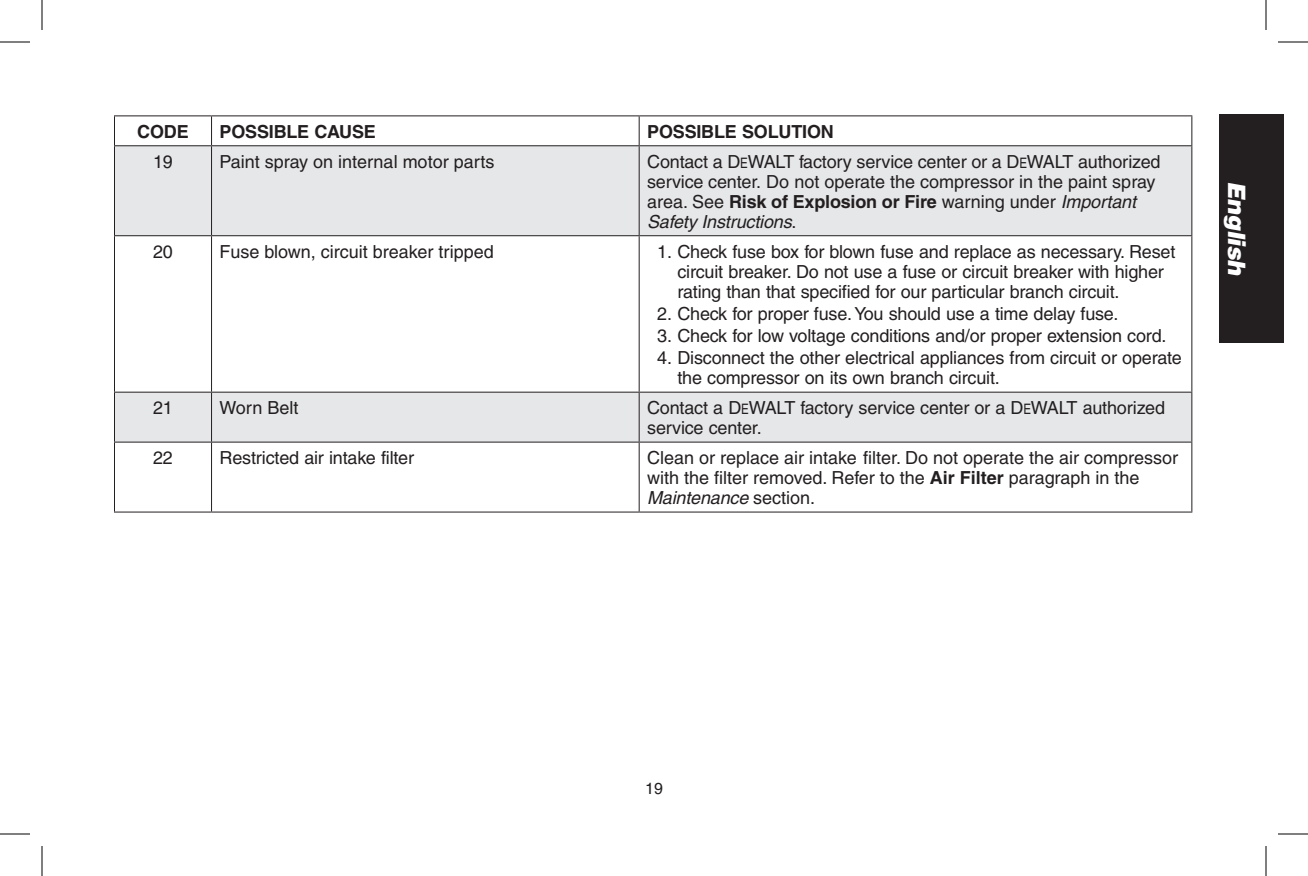
<style>
.page{position:relative;width:1308px;height:876px;background:#fff}
.page>*{position:absolute;margin:0;border:0;box-sizing:border-box;transform-origin:0 0}
.t1{font:italic 900 24px "Helvetica";color:#fff}
.t2{font:18px/20px "Helvetica";letter-spacing:-.01em;color:#231f20}
.t3{font:700 18px "Helvetica";letter-spacing:-.01em;color:#231f20}
.t4{font:16px "Helvetica";color:#231f20}
.s1{font-family:"Helvetica SC800";font-size:14.4px}
.s2{font-weight:700}
.s3{font-style:italic}
</style>
<div class="page">
<div style="left:1219px;top:114px;width:65px;height:228px;background:#231f20"></div>
<svg style="left:115px;top:146px;width:1076px;height:296px"></svg>
<hr style="left:114px;top:115px;width:98px;height:1px;background:#231f20">
<svg style="left:114px;top:116px;width:1px;height:29px"></svg>
<hr style="left:212px;top:115px;width:427px;height:1px;background:#231f20">
<svg style="left:211px;top:116px;width:1px;height:29px"></svg>
<hr style="left:639px;top:115px;width:553px;height:1px;background:#231f20">
<svg style="left:639px;top:116px;width:1px;height:29px"></svg>
<svg style="left:1191px;top:116px;width:1px;height:29px"></svg>
<hr style="left:114px;top:145px;width:98px;height:1px;background:#231f20">
<hr style="left:114px;top:146px;width:1px;height:89px;background:#231f20">
<hr style="left:212px;top:145px;width:427px;height:1px;background:#231f20">
<hr style="left:211px;top:146px;width:1px;height:89px;background:#231f20">
<hr style="left:639px;top:145px;width:553px;height:1px;background:#231f20">
<hr style="left:639px;top:146px;width:1px;height:89px;background:#231f20">
<hr style="left:1191px;top:146px;width:1px;height:89px;background:#231f20">
<hr style="left:114px;top:235px;width:98px;height:1px;background:#231f20">
<hr style="left:114px;top:236px;width:1px;height:156px;background:#231f20">
<hr style="left:212px;top:235px;width:427px;height:1px;background:#231f20">
<hr style="left:211px;top:236px;width:1px;height:156px;background:#231f20">
<hr style="left:639px;top:235px;width:553px;height:1px;background:#231f20">
<hr style="left:639px;top:236px;width:1px;height:156px;background:#231f20">
<hr style="left:1191px;top:236px;width:1px;height:156px;background:#231f20">
<hr style="left:114px;top:392px;width:98px;height:1px;background:#231f20">
<hr style="left:114px;top:393px;width:1px;height:49px;background:#231f20">
<hr style="left:212px;top:392px;width:427px;height:1px;background:#231f20">
<hr style="left:211px;top:393px;width:1px;height:49px;background:#231f20">
<hr style="left:639px;top:392px;width:553px;height:1px;background:#231f20">
<hr style="left:639px;top:393px;width:1px;height:49px;background:#231f20">
<hr style="left:1191px;top:393px;width:1px;height:49px;background:#231f20">
<hr style="left:114px;top:442px;width:98px;height:1px;background:#231f20">
<hr style="left:114px;top:443px;width:1px;height:69px;background:#231f20">
<hr style="left:212px;top:442px;width:427px;height:1px;background:#231f20">
<hr style="left:211px;top:443px;width:1px;height:69px;background:#231f20">
<hr style="left:639px;top:442px;width:553px;height:1px;background:#231f20">
<hr style="left:639px;top:443px;width:1px;height:69px;background:#231f20">
<hr style="left:1191px;top:443px;width:1px;height:69px;background:#231f20">
<hr style="left:114px;top:512px;width:98px;height:1px;background:#231f20">
<hr style="left:212px;top:512px;width:427px;height:1px;background:#231f20">
<hr style="left:639px;top:512px;width:553px;height:1px;background:#231f20">
<hr style="left:0;top:42px;width:30px;height:1px;background:#000">
<hr style="left:1278px;top:42px;width:30px;height:1px;background:#000">
<hr style="left:0;top:834px;width:30px;height:1px;background:#000">
<hr style="left:1278px;top:834px;width:30px;height:1px;background:#000">
<hr style="left:42px;top:0;width:1px;height:30px;background:#000">
<hr style="left:42px;top:846px;width:1px;height:30px;background:#000">
<hr style="left:1266px;top:0;width:1px;height:30px;background:#000">
<hr style="left:1266px;top:846px;width:1px;height:30px;background:#000">
<p class="t3" style="left:137px;top:120px;width:53px">Code</p>
<p class="t3" style="left:220px;top:120px;width:158px">possible cause</p>
<p class="t3" style="left:647px;top:120px;width:133px">POSSIBLE SOLUT</p>
<p class="t3" style="left:802px;top:120px;width:31px">ION</p>
<p class="t2" style="left:153px;top:151px;width:21px">19</p>
<p class="t2" style="left:220px;top:151px;width:276px">Paint spray on internal motor parts</p>
<p class="t2" style="left:647px;top:151px;width:515px">Contact a D<span class="s1">E</span>WALT factory service center or a D<span class="s1">E</span>WALT authorized service center. Do not operate the compressor in the paint spray area. See <span class="s2">Risk of Explosion or Fire</span> warning under <span class="s3">Important Safety Instructions</span>.</p>
<p class="t2" style="left:153px;top:241px;width:21px">20</p>
<p class="t2" style="left:220px;top:241px;width:276px">Fuse blown, circuit breaker tripped</p>
<p class="t2" style="left:677px;top:241px;width:500px;text-indent:-20px">1. Check fuse box for blown fuse and replace as necessary. Reset circuit breaker. Do not use a fuse or circuit breaker with higher rating than that specified for our particular branch circuit.</p>
<p class="t2" style="left:657px;top:303px;width:463px">2. Check for proper fuse. You should use a time delay fuse.</p>
<p class="t2" style="left:657px;top:326px;width:511px">3. Check for low voltage conditions and/or proper extension cord.</p>
<p class="t2" style="left:677px;top:348px;width:506px;text-indent:-20px">4. Disconnect the other electrical appliances from circuit or operate the compressor on its own branch circuit.</p>
<p class="t2" style="left:153px;top:398px;width:21px">21</p>
<p class="t2" style="left:220px;top:398px;width:80px">Worn Belt</p>
<p class="t2" style="left:647px;top:398px;width:519px">Contact a D<span class="s1">E</span>WALT factory service center or a D<span class="s1">E</span>WALT authorized service center.</p>
<p class="t2" style="left:153px;top:448px;width:21px">22</p>
<p class="t2" style="left:220px;top:448px;width:196px">Restricted air intake filter</p>
<p class="t2" style="left:647px;top:448px;width:532px">Clean or replace air intake filter. Do not operate the air compressor with the filter removed. Refer to the <span class="s2">Air Filter</span> paragraph in the<br><span class="s3">Maintenance</span> section.</p>
<h1 class="t1" style="left:1253px;top:181px;width:97px;rotate:90deg">English</h1>
<p class="t4" style="left:645px;top:780px;width:19px">19</p>
</div>
